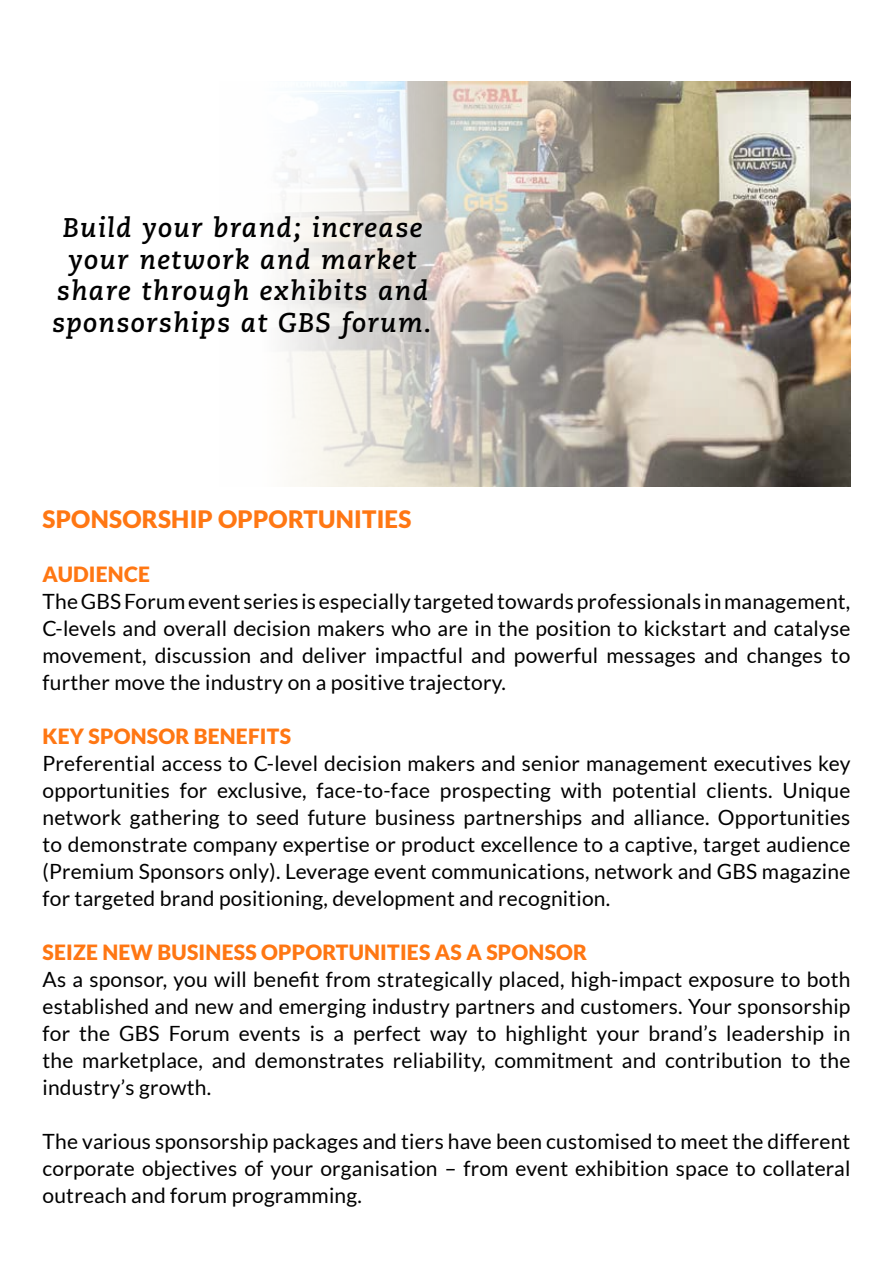
<style>
.page{position:relative;width:893px;height:1263px;background:#fff}
.page>*{position:absolute;margin:0;border:0;box-sizing:border-box;transform-origin:0 0}
.t1{font:italic 700 27px/31.5px "Caecilia";letter-spacing:.05em;color:#000;text-align:center}
.t2{font:900 24px "Lato";letter-spacing:.01em;color:#ff7713}
.t3{font:21px/27px "Lato";letter-spacing:.01em;color:#000;text-align:justify}
.t4{font:900 21px "Lato";letter-spacing:.01em;color:#ff7713}
</style>
<div class="page">
<img style="left:282px;top:81px;width:568px;height:405px">
<p class="t1" style="left:52px;top:213px;width:381px">Build your brand; increase your network and market share through exhibits and sponsorships at GBS forum.</p>
<p class="t2" style="left:43px;top:505px;width:32px">SPON</p>
<p class="t2" style="left:109px;top:505px;width:77px">SORSHIP</p>
<p class="t2" style="left:218px;top:505px;width:19px">OPPOR</p>
<p class="t2" style="left:303px;top:505px;width:30px">TUNI</p>
<p class="t2" style="left:362px;top:505px;width:51px">TIES</p>
<p class="t4" style="left:43px;top:562px;width:109px">AUDIENCE</p>
<p class="t3" style="left:43px;top:588px;width:809px">The GBS Forum event series is especially targeted towards professionals in management, C-levels and overall decision makers who are in the position to kickstart and catalyse movement, discussion and deliver impactful and powerful messages and changes to further move the industry on a positive trajectory.</p>
<p class="t4" style="left:43px;top:724px;width:250px">KEY SPONSOR BENEFITS</p>
<p class="t3" style="left:43px;top:750px;width:809px">Preferential access to C-level decision makers and senior management executives key opportunities for exclusive, face-to-face prospecting with potential clients. Unique network gathering to seed future business partnerships and alliance. Opportunities to demonstrate company expertise or product excellence to a captive, target audience (Premium Sponsors only). Leverage event communications, network and GBS magazine for targeted brand positioning, development and recognition.</p>
<p class="t4" style="left:43px;top:940px;width:546px">SEIZE NEW BUSINESS OPPORTUNITIES AS A SPONSOR</p>
<p class="t3" style="left:43px;top:966px;width:809px">As a sponsor, you will benefit from strategically placed, high-impact exposure to both established and new and emerging industry partners and customers. Your sponsorship for the GBS Forum events is a perfect way to highlight your brand’s leadership in the marketplace, and demonstrates reliability, commitment and contribution to the industry’s growth.</p>
<p class="t3" style="left:43px;top:1128px;width:809px">The various sponsorship packages and tiers have been customised to meet the different corporate objectives of your organisation – from event exhibition space to collateral outreach and forum programming.</p>
</div>
